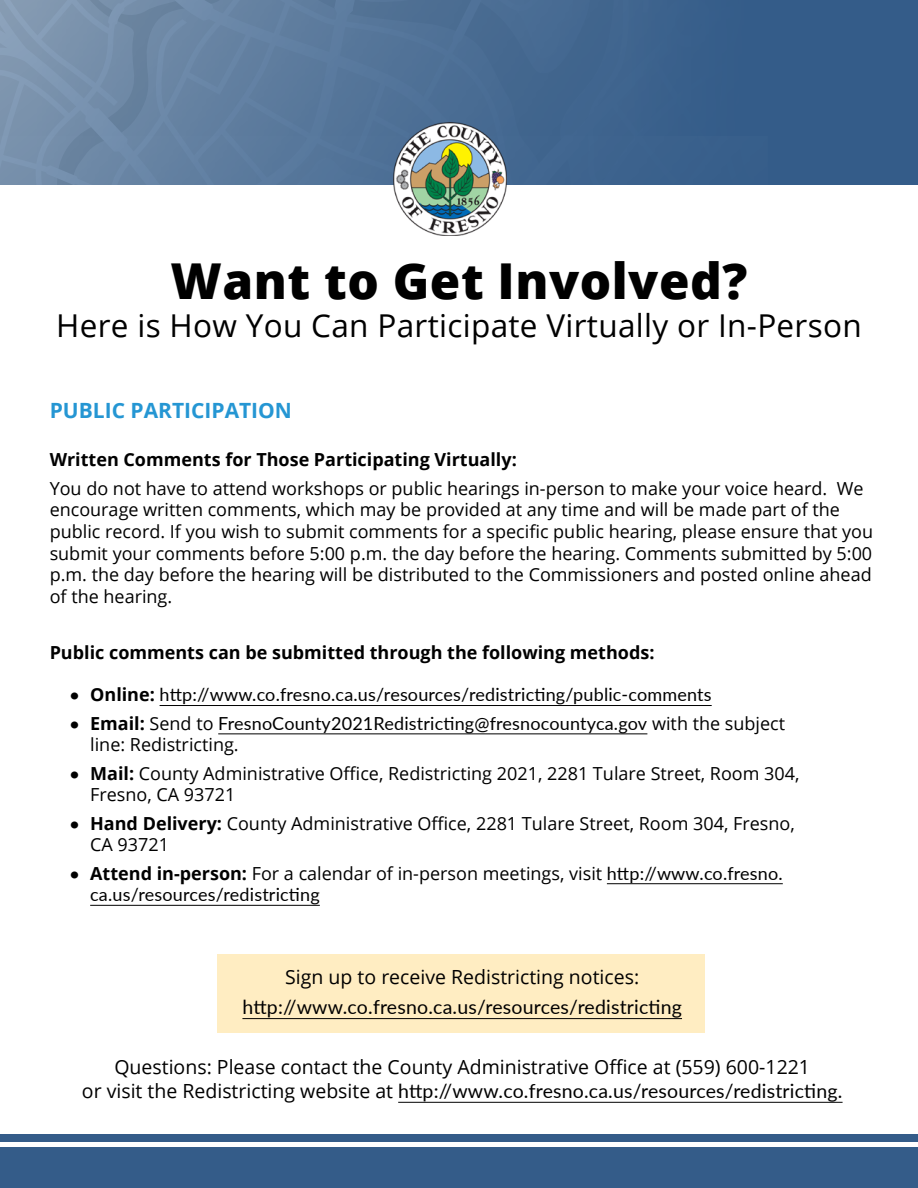
<style>
.page{position:relative;width:918px;height:1188px;background:#fff}
.page>*{position:absolute;margin:0;border:0;box-sizing:border-box;transform-origin:0 0}
.Manteca_Body{font:800 49.5px "Open Sans";letter-spacing:.01em;color:#000}
.Manteca_Body-2{font:31.5px "Open Sans";letter-spacing:.01em;color:#000}
.Manteca_Body-3{font:700 21px "Open Sans";color:#2596d3}
.Manteca_Body-4{font:19.5px/23.4px "Open Sans";color:#000;text-align:center}
.Manteca_Body-5{font:19.5px "Lato";letter-spacing:.01em;color:#000}
.Manteca_Body-6{font:18px/21.6px "Open Sans";color:#000}
.t1{font:18px/21.6px "Lato";letter-spacing:.01em;color:#000}
.Manteca_Body-7{font:700 18px "Open Sans";color:#000}
.s1{font-weight:700;font-size:16.5px}
.s2{font-family:"Open Sans";font-weight:700}
.s3{font-family:"Open Sans"}
.s4{font-family:"Lato";font-weight:700;font-size:16.5px}
.s5{font-weight:700}
.s6{font-family:"Lato"}
</style>
<div class="page">
<div style="left:0;top:1134px;width:918px;height:54px;background:#345c89"></div>
<hr style="left:0;top:1142px;width:918px;height:4px;background:#fff">
<div style="left:0;top:0;width:918px;height:185px;background:#345c89"></div>
<svg style="left:0;top:135px;width:611px;height:50px"></svg>
<div style="left:0;top:0;width:918px;height:135px;background:linear-gradient(to right,#7a92ad,#275182)"></div>
<img style="left:393px;top:122px;width:113px;height:113px">
<div style="left:218px;top:954px;width:487px;height:79px;background:#ffedc2"></div>
<hr style="left:160px;top:705px;width:552px;height:1px;background:#000">
<hr style="left:218px;top:733px;width:429px;height:1px;background:#000">
<hr style="left:607px;top:883px;width:176px;height:1px;background:#000">
<hr style="left:90px;top:905px;width:230px;height:1px;background:#000">
<hr style="left:242px;top:1018px;width:440px;height:1px;background:#000">
<hr style="left:398px;top:1102px;width:445px;height:1px;background:#000">
<p class="Manteca_Body" style="left:171px;top:244px;width:578px">Want to Get Involved?</p>
<p class="Manteca_Body-2" style="left:56px;top:304px;width:807px">Here is How You Can Participate Virtually or In-Person</p>
<p class="Manteca_Body-3" style="left:50px;top:395px;width:244px">PUBLIC PARTICIPATION</p>
<p class="Manteca_Body-7" style="left:50px;top:447px;width:469px">Written Comments for Those Participating Virtually:</p>
<p class="Manteca_Body-6" style="left:50px;top:477px;width:825px">You do not have to attend workshops or public hearings in-person to make your voice heard. We encourage written comments, which may be provided at any time and will be made part of the public record. If you wish to submit comments for a specific public hearing, please ensure that you submit your comments before 5:00 p.m. the day before the hearing. Comments submitted by 5:00 p.m. the day before the hearing will be distributed to the Commissioners and posted online ahead of the hearing.</p>
<p class="Manteca_Body-7" style="left:50px;top:640px;width:606px">Public comments can be submitted through the following methods:</p>
<p class="t1" style="left:70px;top:683px;width:643px"><span class="s1">•</span> <span class="s2">Online:</span> http://www.co.fresno.ca.us/resources/redistricting/public-comments</p>
<p class="t1" style="left:90px;top:712px;width:696px;text-indent:-20px"><span class="s1">•</span> <span class="s2">Email:</span> <span class="s3">Send to</span> FresnoCounty2021Redistricting@fresnocountyca.gov <span class="s3">with the subject line: Redistricting.</span></p>
<p class="Manteca_Body-6" style="left:90px;top:762px;width:711px;text-indent:-20px"><span class="s4">•</span> <span class="s5">Mail:</span> County Administrative Office, Redistricting 2021, 2281 Tulare Street, Room 304,<br>Fresno, CA 93721</p>
<p class="Manteca_Body-6" style="left:90px;top:812px;width:706px;text-indent:-20px"><span class="s4">•</span> <span class="s5">Hand Delivery:</span> County Administrative Office, 2281 Tulare Street, Room 304, Fresno,<br>CA 93721</p>
<p class="t1" style="left:90px;top:861px;width:694px;text-indent:-20px"><span class="s1">•</span> <span class="s2">Attend in-person:</span> <span class="s3">For a calendar of in-person meetings, visit</span> http://www.co.fresno. ca.us/resources/redistricting</p>
<p class="Manteca_Body-4" style="left:285px;top:965px;width:355px">Sign up to receive Redistricting notices:</p>
<p class="Manteca_Body-5" style="left:242px;top:993px;width:441px">http://www.co.fresno.ca.us/resources/redistricting</p>
<p class="Manteca_Body-4" style="left:82px;top:1055px;width:762px">Questions: Please contact the County Administrative Office at (559) 600-1221<br>or visit the Redistricting website at <span class="s6">http://www.co.fresno.ca.us/resources/redistricting.</span></p>
</div>
